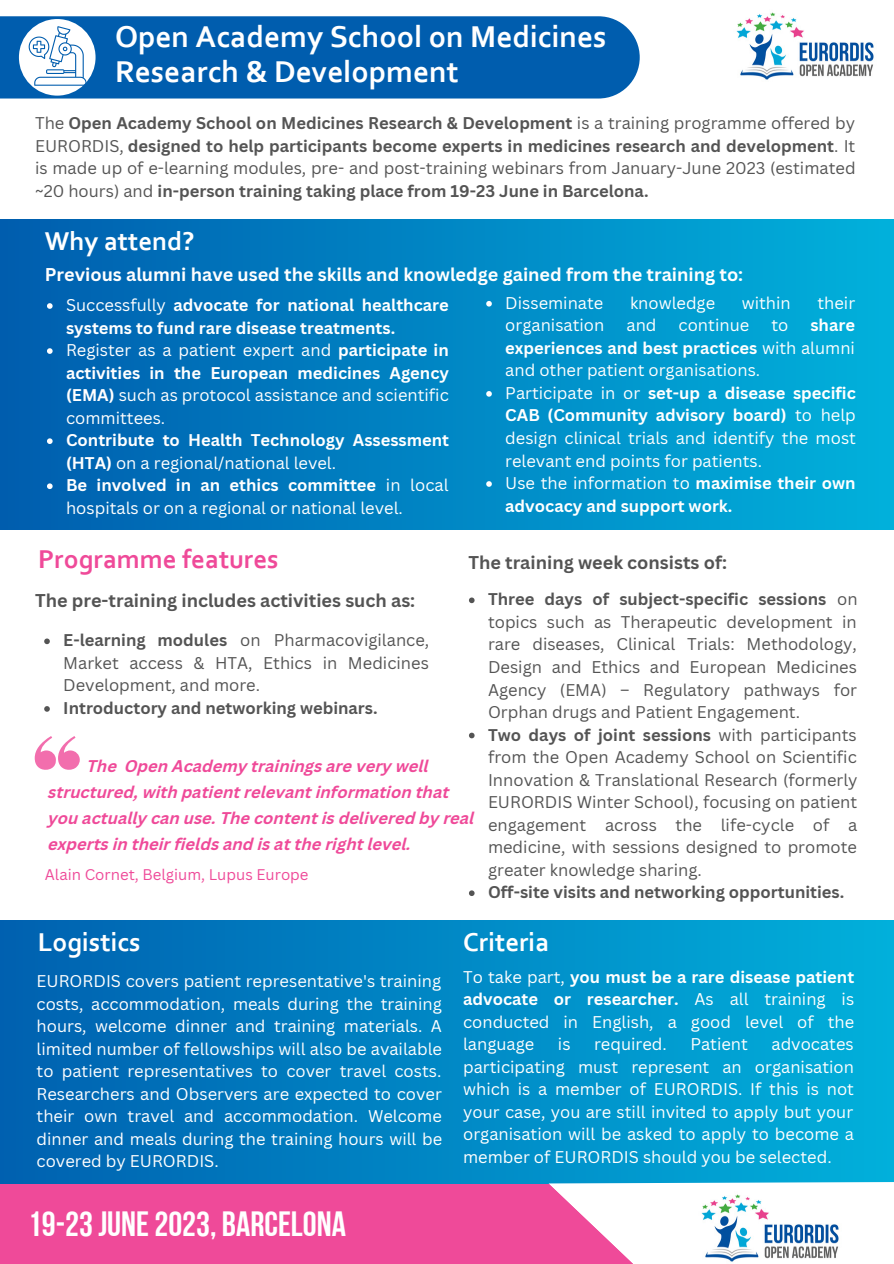
<style>
.page{position:relative;width:894px;height:1264px;background:#fff}
.page>*{position:absolute;margin:0;border:0;box-sizing:border-box;transform-origin:0 0}
.t1{font:34.95px "Bebas Neue Cyrillic";color:#fff}
.t2{font:700 31.5px/35px "Corbel";color:#fff}
.t3{font:31.5px "Bebas Neue Cyrillic";color:#fff}
.t4{font:700 27px "Corbel";color:#fff}
.t5{font:700 27px "Corbel";color:#ef4a99}
.t6{font:700 18px "Canva Sans";color:#fff}
.t7{font:700 18px "Canva Sans";color:#545454}
.t8{font:16.5px/22.5px "Canva Sans";color:#fff;text-align:justify}
.t9{font:16.5px/22.5px "Canva Sans";color:#545454}
.t10{font:700 16.5px/22.5px "Canva Sans";color:#545454;text-align:justify}
.t11{font:700 16.5px/22.5px "Canva Sans";color:#fff}
.t12{font:italic 700 16.5px/26px "Canva Sans";color:#ef4a99}
.t13{font:15px "Canva Sans";color:#ef4a99}
.s1{font-weight:400}
.s2{font-weight:700}
</style>
<div class="page">
<div style="left:0;top:0;width:893px;height:892px;background:linear-gradient(to right,#015eae,#03b1dc)"></div>
<svg style="left:0;top:920px;width:548px;height:264px;background:#0078bc"></svg>
<div style="left:0;top:0;width:893px;height:218px;background:#fff"></div>
<img style="left:736px;top:12px;width:138px;height:68px">
<div style="left:0;top:16px;width:639px;height:82px;background:#005dae"></div>
<div style="left:19px;top:19px;width:76px;height:77px;background:#fff;border-radius:50%"></div>
<div style="left:0;top:530px;width:893px;height:390px;background:#fff"></div>
<svg style="left:469px;top:597px;width:5px;height:6px"></svg>
<svg style="left:469px;top:732px;width:5px;height:6px"></svg>
<svg style="left:469px;top:890px;width:5px;height:6px"></svg>
<svg style="left:35px;top:736px;width:45px;height:33px"></svg>
<div style="left:0;top:1184px;width:694px;height:79px;background:#ef4a99"></div>
<svg style="left:548px;top:920px;width:345px;height:343px;background:#26a8d5"></svg>
<img style="left:694px;top:1187px;width:151px;height:76px">
<svg style="left:29px;top:26px;width:57px;height:60px"></svg>
<svg style="left:486px;top:301px;width:5px;height:5px"></svg>
<svg style="left:486px;top:391px;width:5px;height:5px"></svg>
<svg style="left:486px;top:481px;width:5px;height:6px"></svg>
<svg style="left:47px;top:303px;width:6px;height:6px"></svg>
<svg style="left:47px;top:348px;width:6px;height:6px"></svg>
<svg style="left:47px;top:438px;width:6px;height:6px"></svg>
<svg style="left:47px;top:483px;width:6px;height:6px"></svg>
<svg style="left:44px;top:638px;width:6px;height:6px"></svg>
<svg style="left:44px;top:706px;width:6px;height:5px"></svg>
<h2 class="t2" style="left:115px;top:22px;width:493px">Open Academy School on Medicines<br>Research &amp; Development</h2>
<p class="t10" style="left:35px;top:111px;width:821px"><span class="s1">The</span> Open Academy School on Medicines Research &amp; Development <span class="s1">is a training programme offered by EURORDIS,</span> designed to help participants become experts in medicines research and development<span class="s1">. It is made up of e-learning modules, pre- and post-training webinars from January-June 2023 (estimated ~20 hours) and</span> in-person training taking place from 19-23 June in Barcelona.</p>
<h3 class="t4" style="left:45px;top:230px;width:151px">Why attend?</h3>
<p class="t6" style="left:45px;top:261px;width:699px">Previous alumni have used the skills and knowledge gained from the training to:</p>
<p class="t11" style="left:66px;top:293px;width:384px"><span class="s1">Successfully</span> advocate for national healthcare systems to fund rare disease treatments.<br><span class="s1">Register as a patient expert and</span> participate in activities in the European medicines Agency (EMA) <span class="s1">such as protocol assistance and scientific committees.</span></p>
<p class="t11" style="left:66px;top:428px;width:384px">Contribute to Health Technology Assessment (HTA) <span class="s1">on a regional/national level.<br></span>Be involved in an ethics committee <span class="s1">in local hospitals or on a regional or national level.</span></p>
<h3 class="t5" style="left:38px;top:548px;width:242px">Programme features</h3>
<p class="t7" style="left:35px;top:588px;width:381px">The pre-training includes activities such as:</p>
<p class="t9" style="left:63px;top:628px;width:367px;text-align:justify"><span class="s2">E-learning modules</span> on Pharmacovigilance, Market access &amp; HTA, Ethics in Medicines Development, and more.</p>
<p class="t10" style="left:63px;top:696px;width:316px">Introductory and networking webinars.</p>
<p class="t8" style="left:505px;top:291px;width:100px">Disseminate</p>
<p class="t8" style="left:629px;top:291px;width:87px">knowledge</p>
<p class="t8" style="left:741px;top:291px;width:51px">within</p>
<p class="t8" style="left:817px;top:291px;width:39px">their</p>
<p class="t8" style="left:505px;top:314px;width:101px">organisation</p>
<p class="t8" style="left:626px;top:314px;width:32px">and</p>
<p class="t8" style="left:678px;top:314px;width:72px">continue</p>
<p class="t8" style="left:771px;top:314px;width:18px">to</p>
<p class="t8" style="left:505px;top:314px;width:352px;text-align:left;text-indent:305px"><span class="s2">share experiences and best practices</span> with alumni and other patient organisations.<br>Participate in or <span class="s2">set-up a disease specific CAB (Community advisory board)</span> to help design clinical trials and identify the most relevant end points for patients.<br>Use the information to <span class="s2">maximise their own advocacy and support work.</span></p>
<p class="t7" style="left:468px;top:549px;width:260px">The training week consists of:</p>
<p class="t9" style="left:488px;top:587px;width:371px"><span class="s2">Three days of subject-specific sessions</span> on topics such as Therapeutic development in rare diseases, Clinical Trials: Methodology, Design and Ethics and European Medicines Agency (EMA) – Regulatory pathways for Orphan drugs and Patient Engagement.<br><span class="s2">Two days of joint sessions</span> with participants from the Open Academy School on Scientific Innovation &amp; Translational Research (formerly EURORDIS Winter School), focusing on patient engagement across the life-cycle of a medicine, with sessions designed to promote greater knowledge sharing.</p>
<p class="t10" style="left:488px;top:880px;width:358px">Off-site visits and networking opportunities.</p>
<p class="t12" style="left:48px;top:754px;width:427px;text-indent:39px">The Open Academy trainings are very well structured, with patient relevant information that you actually can use. The content is delivered by real experts in their fields and is at the right level.</p>
<p class="t13" style="left:45px;top:864px;width:265px">Alain Cornet, Belgium, Lupus Europe</p>
<h3 class="t4" style="left:38px;top:931px;width:104px">Logistics</h3>
<p class="t8" style="left:37px;top:969px;width:407px">EURORDIS covers patient representative's training costs, accommodation, meals during the training hours, welcome dinner and training materials. A limited number of fellowships will also be available to patient representatives to cover travel costs.<br>Researchers and Observers are expected to cover their own travel and accommodation. Welcome dinner and meals during the training hours will be covered by EURORDIS.</p>
<h1 class="t1" style="left:28px;top:1209px;width:319px">19-23JUNE2023, BARCELONA</h1>
<h2 class="t3" style="left:15px;top:1231px;width:425px">19-23 JUNE 2023, IN-PERSON, IN BARCELONA</h2>
<h3 class="t4" style="left:463px;top:931px;width:88px">Criteria</h3>
<p class="t8" style="left:463px;top:965px;width:392px">To take part, <span class="s2">you must be a rare disease patient advocate or researcher.</span> As all training is conducted in English, a good level of the language</p>
<p class="t8" style="left:463px;top:1032px;width:392px;text-indent:308px">advocates participating must represent an organisation which is a member of EURORDIS. If this is not your case, you are still invited to apply but your organisation will be asked to apply to become a member of EURORDIS should you be selected.</p>
<p class="t8" style="left:557px;top:1032px;width:14px">is</p>
<p class="t8" style="left:594px;top:1032px;width:74px">required.</p>
<p class="t8" style="left:690px;top:1032px;width:59px">Patient</p>
</div>
